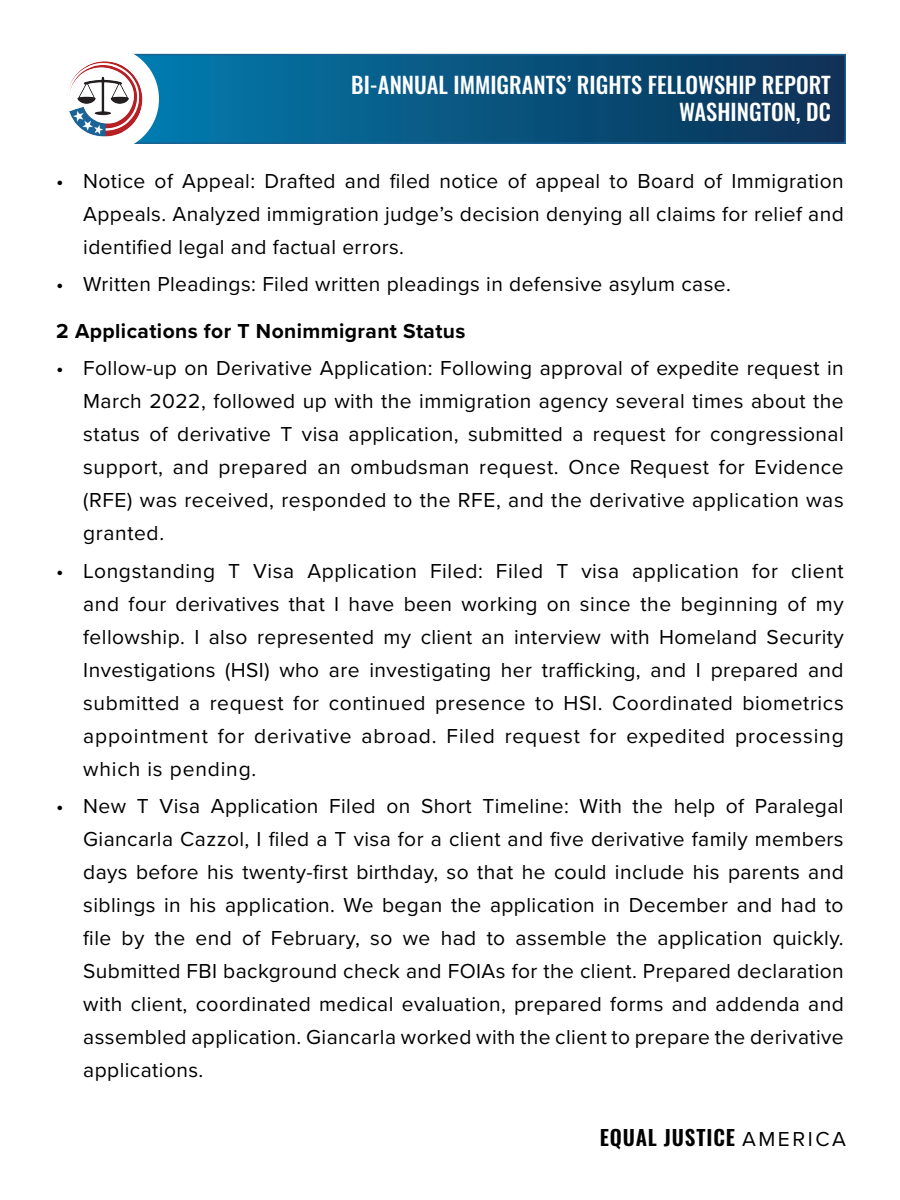
<style>
.page{position:relative;width:900px;height:1200px;background:#fff}
.page>*{position:absolute;margin:0;border:0;box-sizing:border-box;transform-origin:0 0}
.t1{font:500 22.5px "Oswald";color:#fff}
.t2{font:21px/33px "Proxima Nova";letter-spacing:.02em;color:#000;text-align:justify}
.t3{font:700 21px "Proxima Nova";letter-spacing:.02em;color:#000}
.t4{font:600 21px "Oswald";letter-spacing:.04em;color:#000}
.s1{font-family:"Proxima Nova";font-weight:400}
</style>
<div class="page">
<div style="left:91px;top:55px;width:754px;height:88px;background:linear-gradient(to right,#0280b4,#0d3054)"></div>
<div style="left:90px;top:54px;width:756px;height:90px;border:2px solid #1c6091"></div>
<div style="left:54px;top:46px;width:105px;height:106px;background:#fff;border-radius:50%"></div>
<img style="left:68px;top:62px;width:73px;height:75px">
<div style="left:64px;top:60px;width:79px;height:79px;border:1px solid #fff;border-radius:50%"></div>
<p class="t1" style="left:351px;top:74px;width:481px">BI-ANNUAL IMMIGRANTS’ RIGHTS FELLOWSHIP REPORT</p>
<p class="t1" style="left:679px;top:101px;width:153px">WASHINGTON, DC</p>
<p class="t2" style="left:83px;top:163px;width:762px;text-indent:-27px">• Notice of Appeal: Drafted and filed notice of appeal to Board of Immigration Appeals. Analyzed immigration judge’s decision denying all claims for relief and identified legal and factual errors.</p>
<p class="t2" style="left:56px;top:267px;width:676px">• Written Pleadings: Filed written pleadings in defensive asylum case.</p>
<p class="t3" style="left:56px;top:315px;width:411px">2 Applications for T Nonimmigrant Status</p>
<p class="t2" style="left:83px;top:351px;width:762px;text-indent:-27px">• Follow-up on Derivative Application: Following approval of expedite request in March 2022, followed up with the immigration agency several times about the status of derivative T visa application, submitted a request for congressional support, and prepared an ombudsman request. Once Request for Evidence (RFE) was received, responded to the RFE, and the derivative application was granted.</p>
<p class="t2" style="left:83px;top:553px;width:762px;text-indent:-27px">• Longstanding T Visa Application Filed: Filed T visa application for client and four derivatives that I have been working on since the beginning of my fellowship. I also represented my client an interview with Homeland Security Investigations (HSI) who are investigating her trafficking, and I prepared and submitted a request for continued presence to HSI. Coordinated biometrics appointment for derivative abroad. Filed request for expedited processing which is pending.</p>
<p class="t2" style="left:83px;top:789px;width:762px;text-indent:-27px">• New T Visa Application Filed on Short Timeline: With the help of Paralegal Giancarla Cazzol, I filed a T visa for a client and five derivative family members days before his twenty-first birthday, so that he could include his parents and siblings in his application. We began the application in December and had to file by the end of February, so we had to assemble the application quickly.<br>Submitted FBI background check and FOIAs for the client. Prepared declaration with client, coordinated medical evaluation, prepared forms and addenda and assembled application. Giancarla worked with the client to prepare the derivative applications.</p>
<p class="t4" style="left:600px;top:1126px;width:248px">EQUAL JUSTICE <span class="s1">AMERICA</span></p>
</div>
